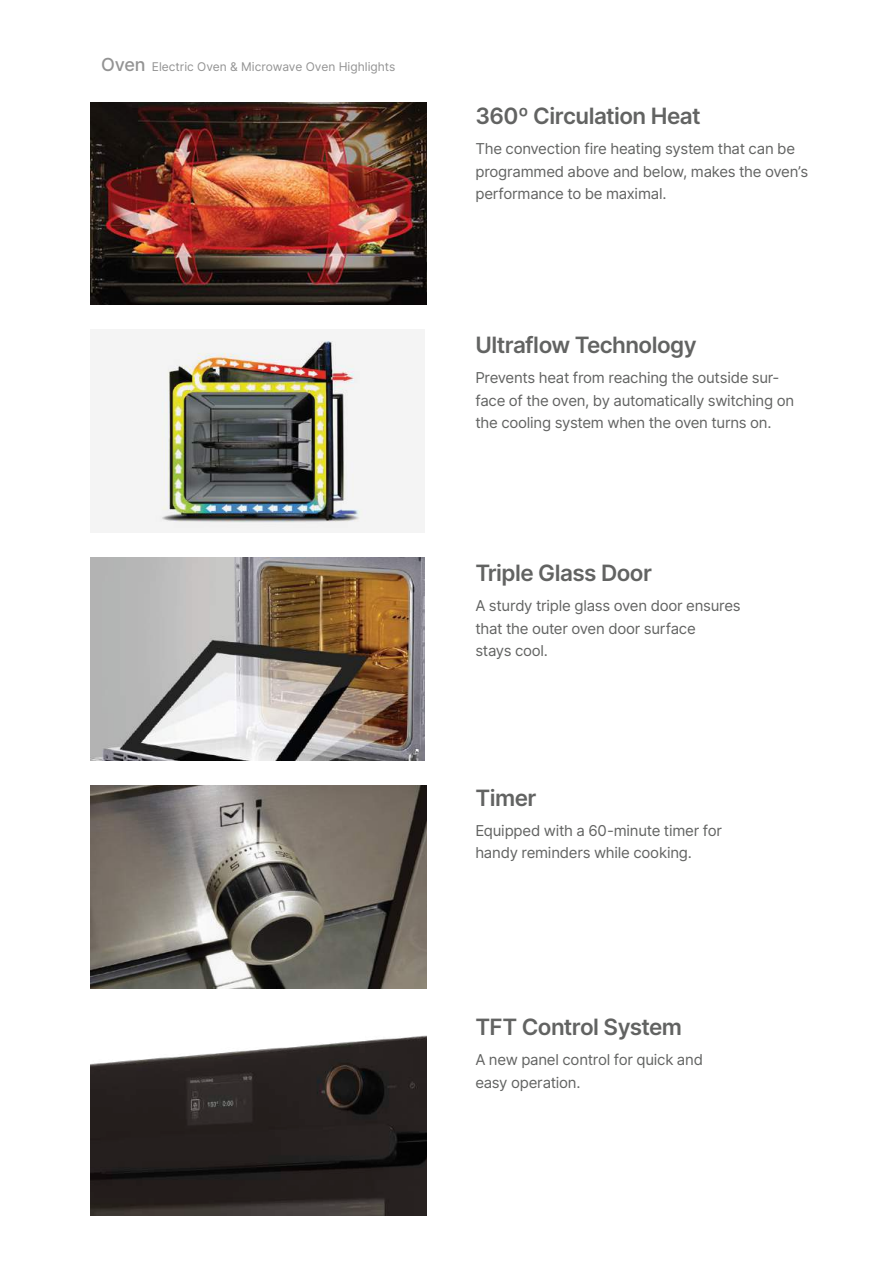
<style>
.page{position:relative;width:893px;height:1263px;background:#fff}
.page>*{position:absolute;margin:0;border:0;box-sizing:border-box;transform-origin:0 0}
.t1{font:600 22.5px "Inter";letter-spacing:-.025em;color:#626362}
.t2{font:15px/22.5px "Inter";letter-spacing:-.015em;color:#626362}
.t3{font:12px "Inter";color:#939393}
.s1{font-weight:500;font-size:18px}
</style>
<div class="page">
<img style="left:90px;top:102px;width:337px;height:203px">
<img style="left:90px;top:330px;width:335px;height:202px">
<img style="left:90px;top:558px;width:335px;height:202px">
<img style="left:90px;top:785px;width:337px;height:203px">
<img style="left:90px;top:1035px;width:337px;height:181px">
<p class="t3" style="left:101px;top:58px;width:296px"><span class="s1">Oven</span> Electric Oven &amp; Microwave Oven Highlights</p>
<h1 class="t1" style="left:475px;top:99px;width:227px">360º Circulation Heat</h1>
<p class="t2" style="left:475px;top:137px;width:334px">The convection fire heating system that can be programmed above and below, makes the oven’s performance to be maximal.</p>
<h1 class="t1" style="left:475px;top:328px;width:223px">Ultraflow Technology</h1>
<p class="t2" style="left:475px;top:366px;width:320px">Prevents heat from reaching the outside sur&shy;face of the oven, by automatically switching on the cooling system when the oven turns on.</p>
<h1 class="t1" style="left:475px;top:556px;width:178px">Triple Glass Door</h1>
<p class="t2" style="left:475px;top:594px;width:267px">A sturdy triple glass oven door ensures that the outer oven door surface<br>stays cool.</p>
<h1 class="t1" style="left:475px;top:781px;width:63px">Timer</h1>
<p class="t2" style="left:475px;top:819px;width:248px">Equipped with a 60-minute timer for handy reminders while cooking.</p>
<h1 class="t1" style="left:475px;top:1010px;width:208px">TFT Control System</h1>
<p class="t2" style="left:475px;top:1048px;width:229px">A new panel control for quick and easy operation.</p>
</div>
